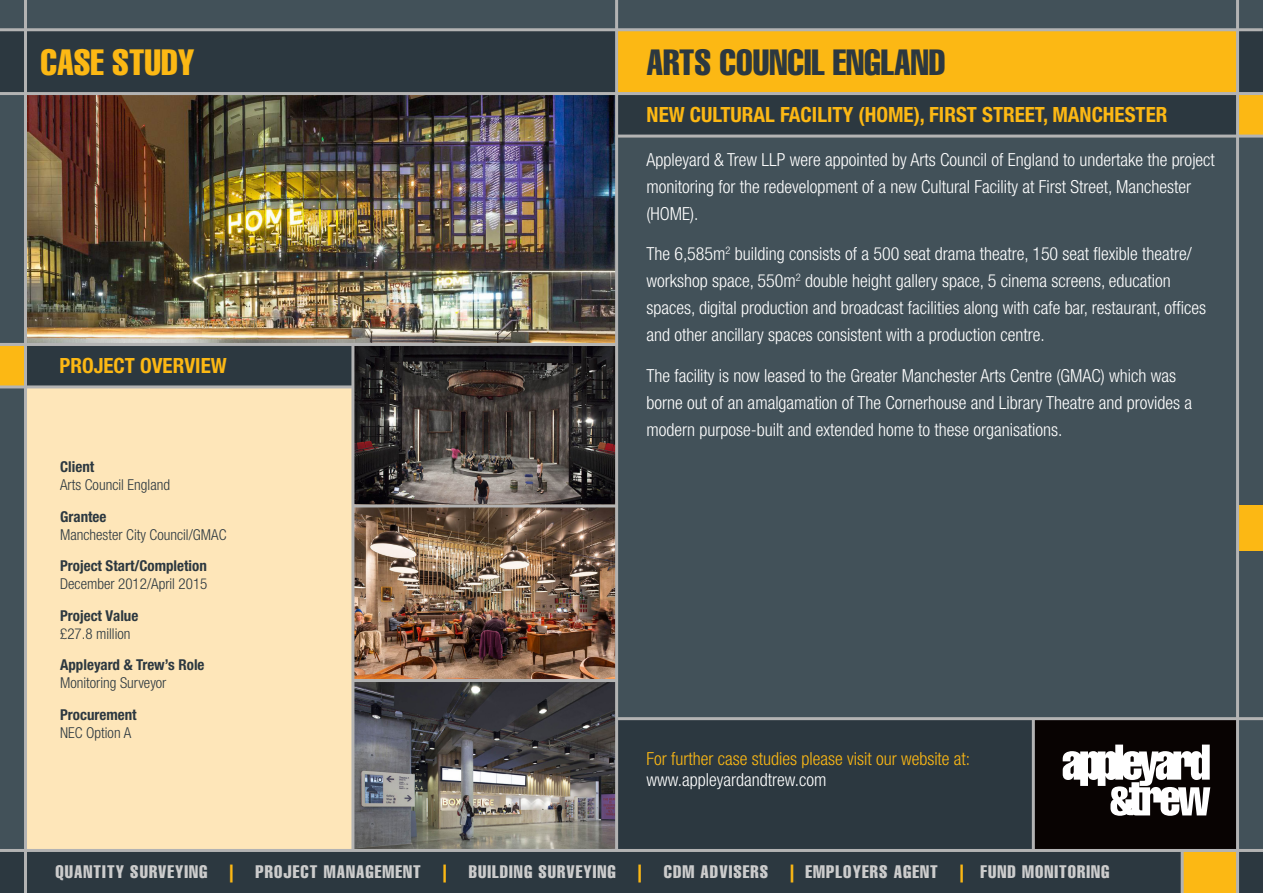
<style>
.page{position:relative;width:1263px;height:893px;background:#425159}
.page>*{position:absolute;margin:0;border:0;box-sizing:border-box;transform-origin:0 0}
.t1{font:36px "Helvetica LT Std Comp";color:#fcb814}
.t2{font:35.85px "Helvetica LT Std Comp";color:#2c3840}
.sub_title{font:700 condensed 21px "Helvetica Neue LT Std";color:#fcb814}
.description{font:300 condensed 18px/27px "Helvetica Neue LT Std";color:#fff}
.t3{font:300 condensed 18px "Helvetica Neue LT Std";color:#fcb814}
.t4{font:17.85px "Helvetica LT Std Comp";letter-spacing:.06em;color:#ccc}
.project_overview{font:700 condensed 15px/18px "Helvetica Neue LT Std";color:#2c3840}
.project_overview-2{font:300 condensed 15px/18px "Helvetica Neue LT Std";color:#2c3840}
.s1{font-weight:700}
.s2{font-weight:300}
.s3{color:#fcb814}
</style>
<div class="page">
<div style="left:26px;top:387px;width:327px;height:463px;background:#fee6b9"></div>
<div style="left:0;top:30px;width:26px;height:64px;background:#2c3840"></div>
<div style="left:1237px;top:31px;width:26px;height:63px;background:#2c3840"></div>
<div style="left:0;top:344px;width:25px;height:43px;background:#fcb814"></div>
<div style="left:1237px;top:94px;width:26px;height:42px;background:#fcb814"></div>
<div style="left:1237px;top:506px;width:26px;height:45px;background:#fcb814"></div>
<div style="left:617px;top:719px;width:415px;height:131px;background:#2c3840"></div>
<div style="left:0;top:850px;width:26px;height:43px;background:#2c3840"></div>
<div style="left:1237px;top:850px;width:26px;height:43px;background:#2c3840"></div>
<div style="left:1182px;top:850px;width:55px;height:43px;background:#fcb814"></div>
<div style="left:617px;top:30px;width:620px;height:64px;background:#fcb814"></div>
<div style="left:617px;top:94px;width:620px;height:42px;background:#2c3840"></div>
<div style="left:1033px;top:719px;width:205px;height:131px;background:#080302"></div>
<svg style="left:1063px;top:745px;width:147px;height:71px"></svg>
<div style="left:26px;top:850px;width:1156px;height:43px;background:#2c3840"></div>
<img style="left:354px;top:682px;width:261px;height:167px">
<img style="left:354px;top:346px;width:261px;height:158px">
<img style="left:354px;top:507px;width:261px;height:172px">
<div style="left:26px;top:30px;width:591px;height:64px;background:#2c3840"></div>
<div style="left:26px;top:344px;width:327px;height:43px;background:#2c3840"></div>
<img style="left:27px;top:95px;width:588px;height:248px">
<hr style="left:0;top:28px;width:1263px;height:3px;background:#b3b3b3">
<hr style="left:0;top:92px;width:1263px;height:3px;background:#b3b3b3">
<hr style="left:353px;top:504px;width:264px;height:3px;background:#b3b3b3">
<hr style="left:617px;top:135px;width:646px;height:3px;background:#b3b3b3">
<hr style="left:617px;top:717px;width:646px;height:3px;background:#b3b3b3">
<hr style="left:353px;top:679px;width:264px;height:3px;background:#b3b3b3">
<hr style="left:0;top:343px;width:617px;height:3px;background:#b3b3b3">
<hr style="left:0;top:385px;width:353px;height:3px;background:#b3b3b3">
<hr style="left:351px;top:344px;width:3px;height:506px;background:#b3b3b3">
<hr style="left:615px;top:0;width:3px;height:850px;background:#b3b3b3">
<hr style="left:1032px;top:719px;width:3px;height:131px;background:#b3b3b3">
<hr style="left:0;top:849px;width:1263px;height:3px;background:#b3b3b3">
<hr style="left:1236px;top:0;width:3px;height:893px;background:#b3b3b3">
<hr style="left:1181px;top:850px;width:3px;height:43px;background:#b3b3b3">
<hr style="left:24px;top:0;width:3px;height:893px;background:#b3b3b3">
<p class="t1" style="left:41px;top:39px;width:155px">CASE STUDY</p>
<p class="sub_title" style="left:60px;top:353px;width:169px">PROJECT OVERVIEW</p>
<p class="project_overview-2" style="left:60px;top:458px;width:111px"><span class="s1">Client<br></span>Arts Council England</p>
<p class="project_overview-2" style="left:60px;top:507px;width:168px"><span class="s1">Grantee<br></span>Manchester City Council/GMAC</p>
<p class="project_overview" style="left:60px;top:557px;width:149px">Project Start/Completion<br><span class="s2">December 2012/April 2015</span></p>
<p class="project_overview" style="left:60px;top:606px;width:80px">Project Value <span class="s2">£27.8 million</span></p>
<p class="project_overview" style="left:60px;top:656px;width:146px">Appleyard &amp; Trew’s Role<br><span class="s2">Monitoring Surveyor</span></p>
<p class="project_overview" style="left:60px;top:705px;width:78px">Procurement<br><span class="s2">NEC Option A</span></p>
<p class="t2" style="left:647px;top:39px;width:300px">ARTS COUNCIL ENGLAND</p>
<p class="sub_title" style="left:647px;top:102px;width:522px">NEW CULTURAL FACILITY (HOME), FIRST STREET, MANCHESTER</p>
<p class="description" style="left:646px;top:146px;width:570px">Appleyard &amp; Trew LLP were appointed by Arts Council of England to undertake the project monitoring for the redevelopment of a new Cultural Facility at First Street, Manchester (HOME).</p>
<p class="description" style="left:646px;top:240px;width:561px">The 6,585m<sup>2</sup> building consists of a 500 seat drama theatre, 150 seat flexible theatre/ workshop space, 550m<sup>2</sup> double height gallery space, 5 cinema screens, education spaces, digital production and broadcast facilities along with cafe bar, restaurant, offices and other ancillary spaces consistent with a production centre.</p>
<p class="description" style="left:646px;top:362px;width:547px">The facility is now leased to the Greater Manchester Arts Centre (GMAC) which was borne out of an amalgamation of The Cornerhouse and Library Theatre and provides a modern purpose-built and extended home to these organisations.</p>
<p class="t3" style="left:646px;top:748px;width:325px">For further case studies please visit our website at:</p>
<p class="description" style="left:646px;top:766px;width:181px">www.appleyardandtrew.com</p>
<p class="t4" style="left:56px;top:860px;width:1055px">QUANTITY SURVEYING <span class="s3">|</span> PROJECT MANAGEMENT <span class="s3">|</span> BUILDING SURVEYING <span class="s3">|</span> CDM ADVISERS <span class="s3">|</span> EMPLOYERS AGENT <span class="s3">|</span> FUND MONITORING</p>
</div>
